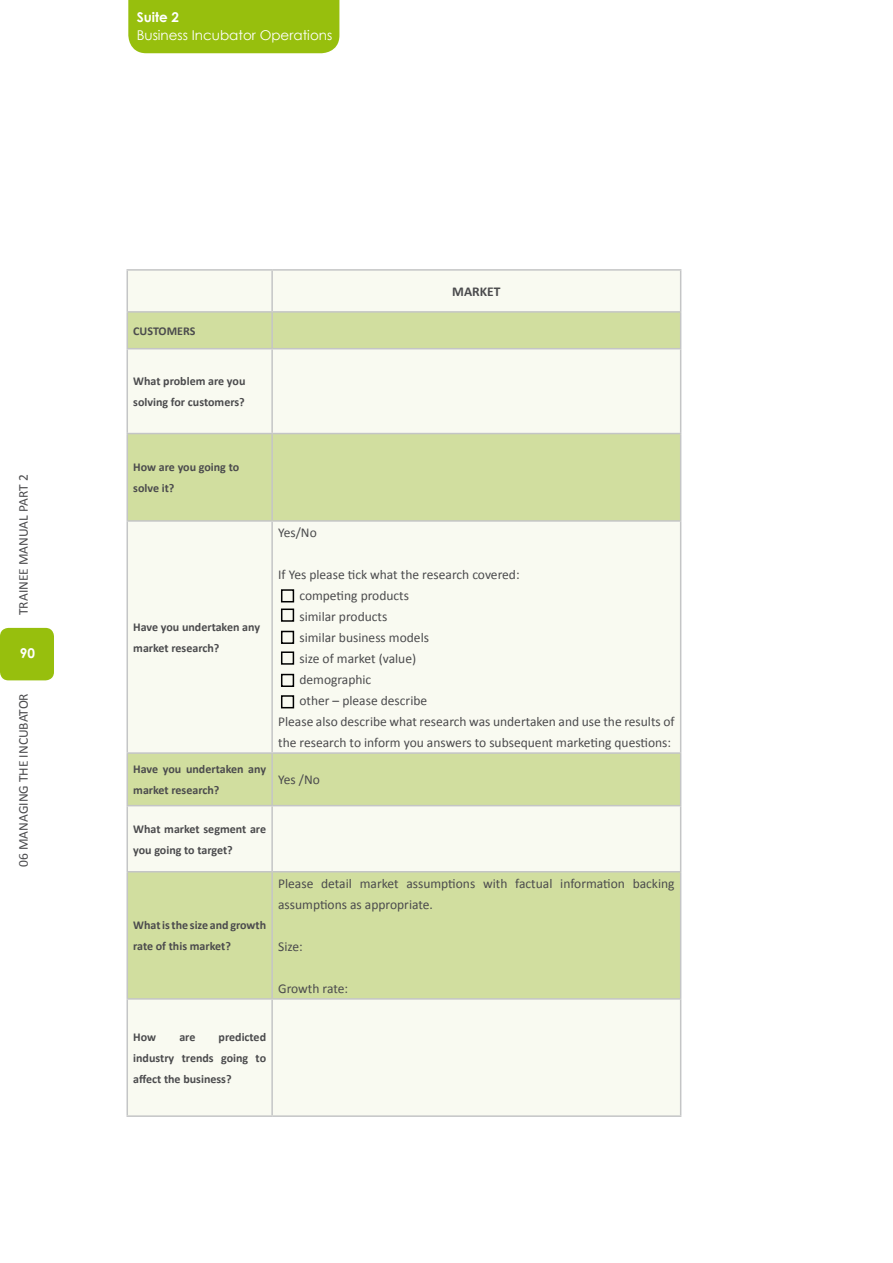
<style>
.page{position:relative;width:893px;height:1263px;background:#fff}
.page>*{position:absolute;margin:0;border:0;box-sizing:border-box;transform-origin:0 0}
.t1{font:13.5px/21px "Calibri";color:#4b4b4d}
.t2{font:13.5px "Century Gothic";color:#fff}
.t3{font:700 13.5px "Century Gothic";color:#fff}
.t4{font:700 13.5px "Calibri";color:#4b4b4d}
.t5{font:700 12px/21px "Calibri";color:#4b4b4d}
</style>
<div class="page">
<div style="left:128px;top:0;width:211px;height:53px;background:#97bf0d"></div>
<div style="left:0;top:628px;width:54px;height:52px;background:#97bf0d;border-radius:9px"></div>
<div style="left:128px;top:271px;width:552px;height:844px;background:#f9faf1"></div>
<svg style="left:128px;top:313px;width:552px;height:685px;fill:#f9faf1"></svg>
<hr style="left:126px;top:269px;width:146px;height:2px;background:#c4c5c6">
<hr style="left:126px;top:271px;width:2px;height:40px;background:#c4c5c6">
<hr style="left:272px;top:269px;width:409px;height:2px;background:#c4c5c6">
<hr style="left:271px;top:271px;width:2px;height:40px;background:#c4c5c6">
<hr style="left:680px;top:271px;width:1px;height:40px;background:#c4c5c6">
<hr style="left:126px;top:311px;width:146px;height:2px;background:#c4c5c6">
<hr style="left:126px;top:313px;width:2px;height:35px;background:#c4c5c6">
<hr style="left:272px;top:311px;width:409px;height:2px;background:#c4c5c6">
<hr style="left:271px;top:313px;width:2px;height:35px;background:#c4c5c6">
<hr style="left:680px;top:313px;width:1px;height:35px;background:#c4c5c6">
<hr style="left:126px;top:348px;width:146px;height:1px;background:#c4c5c6">
<hr style="left:126px;top:349px;width:2px;height:84px;background:#c4c5c6">
<hr style="left:272px;top:348px;width:409px;height:1px;background:#c4c5c6">
<hr style="left:271px;top:349px;width:2px;height:84px;background:#c4c5c6">
<hr style="left:680px;top:349px;width:1px;height:84px;background:#c4c5c6">
<hr style="left:126px;top:433px;width:146px;height:1px;background:#c4c5c6">
<hr style="left:126px;top:434px;width:2px;height:86px;background:#c4c5c6">
<hr style="left:272px;top:433px;width:409px;height:1px;background:#c4c5c6">
<hr style="left:271px;top:434px;width:2px;height:86px;background:#c4c5c6">
<hr style="left:680px;top:434px;width:1px;height:86px;background:#c4c5c6">
<hr style="left:126px;top:520px;width:146px;height:2px;background:#c4c5c6">
<hr style="left:126px;top:522px;width:2px;height:230px;background:#c4c5c6">
<hr style="left:272px;top:520px;width:409px;height:2px;background:#c4c5c6">
<hr style="left:271px;top:522px;width:2px;height:230px;background:#c4c5c6">
<hr style="left:680px;top:522px;width:1px;height:230px;background:#c4c5c6">
<hr style="left:126px;top:752px;width:146px;height:2px;background:#c4c5c6">
<hr style="left:126px;top:754px;width:2px;height:51px;background:#c4c5c6">
<hr style="left:272px;top:752px;width:409px;height:2px;background:#c4c5c6">
<hr style="left:271px;top:754px;width:2px;height:51px;background:#c4c5c6">
<hr style="left:680px;top:754px;width:1px;height:51px;background:#c4c5c6">
<hr style="left:126px;top:805px;width:146px;height:1px;background:#c4c5c6">
<hr style="left:126px;top:806px;width:2px;height:65px;background:#c4c5c6">
<hr style="left:272px;top:805px;width:409px;height:1px;background:#c4c5c6">
<hr style="left:271px;top:806px;width:2px;height:65px;background:#c4c5c6">
<hr style="left:680px;top:806px;width:1px;height:65px;background:#c4c5c6">
<hr style="left:126px;top:871px;width:146px;height:1px;background:#c4c5c6">
<hr style="left:126px;top:872px;width:2px;height:126px;background:#c4c5c6">
<hr style="left:272px;top:871px;width:409px;height:1px;background:#c4c5c6">
<hr style="left:271px;top:872px;width:2px;height:126px;background:#c4c5c6">
<hr style="left:680px;top:872px;width:1px;height:126px;background:#c4c5c6">
<hr style="left:126px;top:998px;width:146px;height:2px;background:#c4c5c6">
<hr style="left:126px;top:1000px;width:2px;height:115px;background:#c4c5c6">
<hr style="left:272px;top:998px;width:409px;height:2px;background:#c4c5c6">
<hr style="left:271px;top:1000px;width:2px;height:115px;background:#c4c5c6">
<hr style="left:680px;top:1000px;width:1px;height:115px;background:#c4c5c6">
<hr style="left:126px;top:1115px;width:146px;height:2px;background:#c4c5c6">
<hr style="left:272px;top:1115px;width:409px;height:2px;background:#c4c5c6">
<div style="left:281px;top:589px;width:13px;height:13px;border:2px solid #000"></div>
<div style="left:281px;top:608px;width:13px;height:14px;border:2px solid #000"></div>
<div style="left:281px;top:631px;width:13px;height:13px;border:2px solid #000"></div>
<div style="left:281px;top:651px;width:13px;height:14px;border:2px solid #000"></div>
<div style="left:281px;top:674px;width:13px;height:13px;border:2px solid #000"></div>
<div style="left:281px;top:695px;width:13px;height:13px;border:2px solid #000"></div>
<p class="t1" style="left:12px;top:615px;width:142px;rotate:-90deg">TRAINEE MANUAL PART 2</p>
<p class="t3" style="left:20px;top:642px;width:17px">90</p>
<p class="t1" style="left:12px;top:867px;width:175px;rotate:-90deg">06 MANAGING THE INCUBATOR</p>
<p class="t3" style="left:137px;top:7px;width:44px">Suite 2</p>
<p class="t2" style="left:137px;top:26px;width:197px">Business Incubator Operations</p>
<p class="t5" style="left:133px;top:320px;width:64px">CUSTOMERS</p>
<p class="t5" style="left:133px;top:370px;width:114px">What problem are you solving for customers?</p>
<p class="t5" style="left:133px;top:456px;width:107px">How are you going to solve it?</p>
<p class="t4" style="left:452px;top:283px;width:50px">MARKET</p>
<p class="t5" style="left:133px;top:616px;width:128px">Have you undertaken any market research?</p>
<p class="t1" style="left:278px;top:521px;width:40px">Yes/No</p>
<p class="t1" style="left:278px;top:563px;width:243px">If Yes please tick what the research covered:</p>
<p class="t1" style="left:299px;top:584px;width:111px">competing products</p>
<p class="t1" style="left:299px;top:605px;width:89px">similar products</p>
<p class="t1" style="left:299px;top:626px;width:131px">similar business models</p>
<p class="t1" style="left:299px;top:647px;width:118px">size of market (value)</p>
<p class="t1" style="left:299px;top:668px;width:73px">demographic</p>
<p class="t1" style="left:299px;top:689px;width:129px">other – please describe</p>
<p class="t1" style="left:278px;top:710px;width:398px">Please also describe what research was undertaken and use the results of</p>
<p class="t1" style="left:278px;top:731px;width:395px">the research to inform you answers to subsequent marketing questions:</p>
<p class="t5" style="left:133px;top:758px;width:134px">Have you undertaken any market research?</p>
<p class="t1" style="left:278px;top:769px;width:43px">Yes /No</p>
<p class="t5" style="left:133px;top:818px;width:134px">What market segment are you going to target?</p>
<p class="t5" style="left:133px;top:914px;width:134px">What is the size and growth rate of this market?</p>
<p class="t1" style="left:278px;top:872px;width:398px">Please detail market assumptions with factual information backing assumptions as appropriate.</p>
<p class="t1" style="left:278px;top:935px;width:26px">Size:</p>
<p class="t1" style="left:278px;top:977px;width:71px">Growth rate:</p>
<p class="t5" style="left:133px;top:1026px;width:134px;text-align:justify;text-indent:85px">predicted industry trends going to affect the business?</p>
<p class="t5" style="left:133px;top:1026px;width:24px">How</p>
<p class="t5" style="left:179px;top:1026px;width:18px">are</p>
</div>
